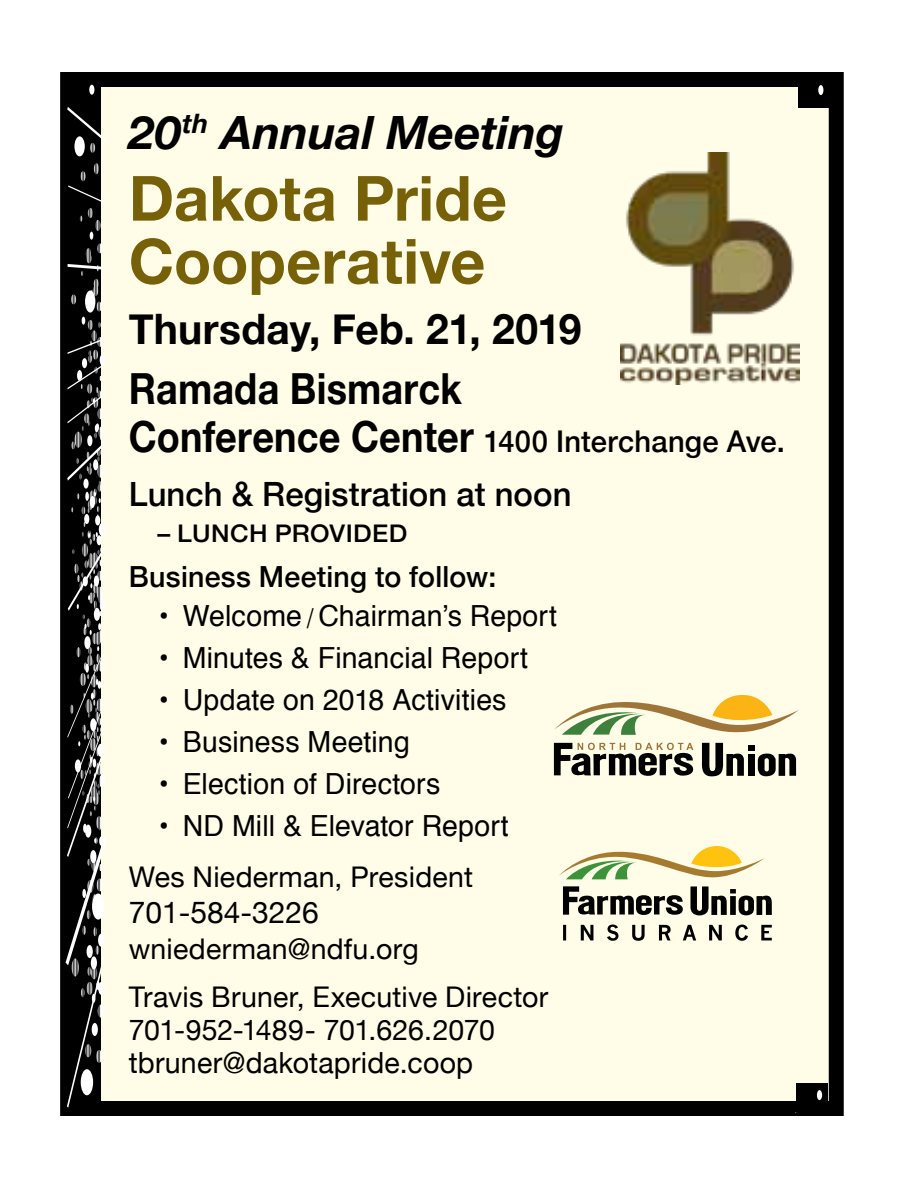
<style>
.page{position:relative;width:918px;height:1188px;background:#fff}
.page>*{position:absolute;margin:0;border:0;box-sizing:border-box;transform-origin:0 0}
.t1{font:700 62.4px/63px "Helvetica Neue";letter-spacing:.005em;color:#766008}
.t2{font:italic 700 45.9px "Helvetica Neue";letter-spacing:-.005em;color:#000}
.t3{font:700 42.9px "Helvetica Neue";letter-spacing:.005em;color:#000;scale:.88 1}
.t4{font:700 42px "Helvetica Neue";letter-spacing:.005em;color:#000}
.t5{font:500 33.6px "Helvetica Neue";letter-spacing:.005em;color:#000}
.t6{font:500 30px "Helvetica Neue";letter-spacing:.01em;color:#000}
.t7{font:30px "Helvetica Neue";color:#000}
.t8{font:29.1px "Helvetica";letter-spacing:.005em;color:#000}
.t9{font:500 29.1px "Helvetica Neue";letter-spacing:.01em;color:#000}
.t10{font:29.1px "Helvetica Neue";letter-spacing:.01em;color:#000}
.t11{font:28.5px/48px "Helvetica Neue";letter-spacing:.01em;color:#000}
.t12{font:28.5px "Helvetica Neue";letter-spacing:-.01em;color:#000}
.t13{font:500 24.3px "Helvetica Neue";letter-spacing:.015em;color:#000;scale:1.06 1}
.s1{font-weight:700;font-size:42.9px}
.s2{font-weight:300;font-size:24.3px}
</style>
<div class="page">
<div style="left:68px;top:80px;width:768px;height:1028px;background:#fffde8"></div>
<div style="left:60px;top:72px;width:784px;height:1044px;border:15px solid #000"></div>
<svg style="left:559px;top:846px;width:205px;height:33px"></svg>
<svg style="left:563px;top:925px;width:209px;height:16px"></svg>
<svg style="left:690px;top:886px;width:82px;height:29px"></svg>
<svg style="left:563px;top:886px;width:120px;height:29px"></svg>
<svg style="left:555px;top:695px;width:244px;height:40px"></svg>
<svg style="left:702px;top:743px;width:94px;height:33px"></svg>
<svg style="left:554px;top:743px;width:140px;height:33px"></svg>
<img style="left:621px;top:153px;width:179px;height:231px">
<hr style="left:70px;top:78px;width:1px;height:1036px;background:#000">
<hr style="left:71px;top:78px;width:1px;height:1036px;background:#000">
<hr style="left:73px;top:79px;width:1px;height:1035px;background:#000">
<hr style="left:74px;top:78px;width:1px;height:1036px;background:#000">
<hr style="left:76px;top:78px;width:1px;height:1036px;background:#000">
<hr style="left:82px;top:78px;width:1px;height:1036px;background:#000">
<hr style="left:85px;top:78px;width:1px;height:1036px;background:#000">
<hr style="left:86px;top:78px;width:1px;height:1036px;background:#000">
<hr style="left:88px;top:78px;width:1px;height:1036px;background:#000">
<hr style="left:89px;top:78px;width:1px;height:1036px;background:#000">
<hr style="left:90px;top:78px;width:1px;height:1036px;background:#000">
<hr style="left:92px;top:78px;width:1px;height:1036px;background:#000">
<hr style="left:93px;top:78px;width:1px;height:1036px;background:#000">
<hr style="left:95px;top:78px;width:1px;height:1036px;background:#000">
<hr style="left:96px;top:78px;width:1px;height:1036px;background:#000">
<hr style="left:98px;top:78px;width:1px;height:1036px;background:#000">
<hr style="left:99px;top:78px;width:1px;height:1036px;background:#000">
<hr style="left:77px;top:78px;width:1px;height:1036px;background:#000">
<hr style="left:79px;top:78px;width:1px;height:1036px;background:#000">
<hr style="left:80px;top:78px;width:1px;height:1036px;background:#000">
<hr style="left:83px;top:78px;width:1px;height:1036px;background:#000">
<div style="left:89px;top:85px;width:5px;height:10px;background:#fff;border-radius:50%"></div>
<svg style="left:63px;top:104px;width:47px;height:1007px"></svg>
<div style="left:92px;top:1023px;width:6px;height:13px;background:#fff;border-radius:50%"></div>
<hr style="left:819px;top:78px;width:1px;height:30px;background:#000">
<svg style="left:795px;top:79px;width:41px;height:29px"></svg>
<div style="left:818px;top:85px;width:5px;height:10px;background:#fff;border-radius:50%"></div>
<hr style="left:818px;top:1083px;width:1px;height:30px;background:#000">
<svg style="left:793px;top:1084px;width:42px;height:29px"></svg>
<div style="left:817px;top:1090px;width:5px;height:10px;background:#fff;border-radius:50%"></div>
<h2 class="t2" style="left:129px;top:96px;width:437px">20<sup>th</sup> Annual Meeting</h2>
<h1 class="t1" style="left:129px;top:169px;width:380px">Dakota Pride<br>Cooperative</h1>
<h3 class="t4" style="left:129px;top:296px;width:454px">Thursday, Feb. 21, 2019</h3>
<h3 class="t3" style="left:129px;top:355px;width:380px">Ramada Bismarck</h3>
<p class="t6" style="left:129px;top:417px;width:657px"><span class="s1">Conference Center</span> 1400 Interchange Ave.</p>
<p class="t5" style="left:129px;top:467px;width:444px">Lunch &amp; Registration at noon</p>
<p class="t13" style="left:157px;top:513px;width:237px">– LUNCH PROVIDED</p>
<p class="t9" style="left:129px;top:553px;width:369px">Business Meeting to follow:</p>
<p class="t8" style="left:159px;top:593px;width:400px">• Welcome <span class="s2">/</span> Chairman’s Report</p>
<p class="t8" style="left:159px;top:635px;width:371px">• Minutes &amp; Financial Report</p>
<p class="t8" style="left:159px;top:677px;width:349px">• Update on 2018 Activities</p>
<p class="t8" style="left:159px;top:719px;width:253px">• Business Meeting</p>
<p class="t8" style="left:159px;top:761px;width:283px">• Election of Directors</p>
<p class="t8" style="left:159px;top:803px;width:351px">• ND Mill &amp; Elevator Report</p>
<p class="t11" style="left:129px;top:854px;width:346px">Wes Niederman, President</p>
<p class="t7" style="left:129px;top:890px;width:192px">701-584-3226</p>
<p class="t11" style="left:129px;top:926px;width:421px">wniederman@ndfu.org<br>Travis Bruner, Executive Director</p>
<p class="t12" style="left:129px;top:1009px;width:368px">701-952-1489- 701.626.2070</p>
<p class="t10" style="left:129px;top:1041px;width:346px">tbruner@dakotapride.coop</p>
</div>
